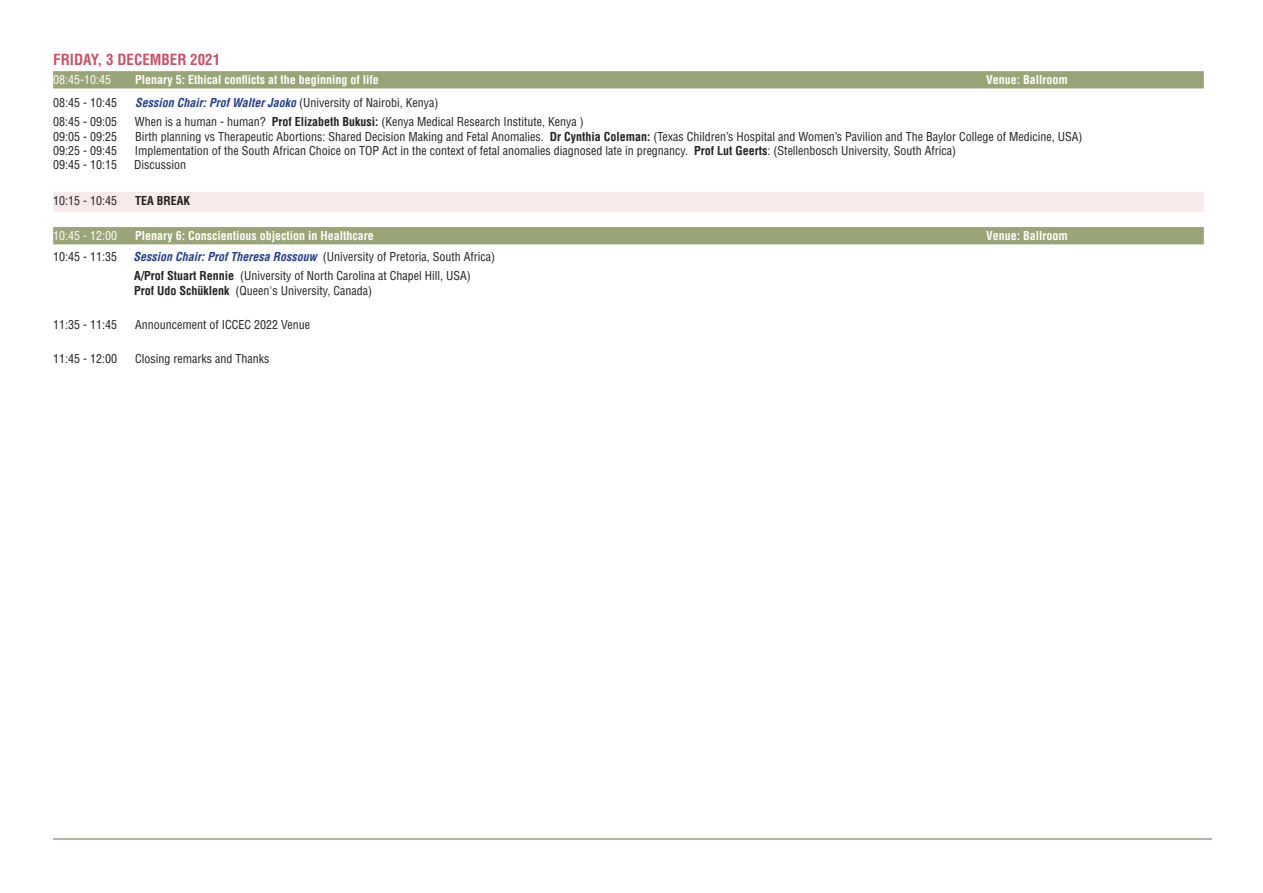
<style>
.page{position:relative;width:1263px;height:893px;background:#fff}
.page>*{position:absolute;margin:0;border:0;box-sizing:border-box;transform-origin:0 0}
.t1{font:700 condensed 15px "Helvetica LT Std";color:#c9526b}
.t2{font:condensed 12px "Helvetica LT Std";color:#231f20}
.t3{font:700 condensed 12px "Helvetica LT Std";color:#fff}
.t4{font:italic 700 condensed 12px "Helvetica LT Std";color:#253f8e}
.t5{font:condensed 12px "Helvetica LT Std";color:#fff}
.t6{font:700 condensed 12px "Helvetica LT Std";color:#231f20}
.s1{font-weight:400;font-size:12px;color:#fff}
.s2{font-weight:400;font-style:normal;color:#231f20}
.s3{font-weight:700}
.s4{font-weight:700;font-style:italic;color:#253f8e}
</style>
<div class="page">
<div style="left:53px;top:192px;width:1151px;height:20px;background:#f8eaea"></div>
<div style="left:53px;top:227px;width:1151px;height:17px;background:#99a477"></div>
<div style="left:53px;top:71px;width:1151px;height:17px;background:#99a477;border:2px solid #99a477"></div>
<hr style="left:53px;top:838px;width:1159px;height:2px;background:#99a477">
<p class="t1" style="left:53px;top:50px;width:193px">FRIDAY, 3 DECEMBER 2021 <span class="s1">08:4</span></p>
<p class="t5" style="left:53px;top:72px;width:59px">08:45-10:45</p>
<p class="t3" style="left:135px;top:72px;width:245px">Plenary 5: Ethical conflicts at the beginning of life</p>
<p class="t3" style="left:986px;top:72px;width:83px">Venue: Ballroom</p>
<p class="t2" style="left:53px;top:95px;width:65px">08:45 - 10:45</p>
<p class="t4" style="left:135px;top:95px;width:305px">Session Chair: Prof Walter Jaoko <span class="s2">(University of Nairobi, Kenya)</span></p>
<p class="t2" style="left:53px;top:114px;width:65px">08:45 - 09:05</p>
<p class="t2" style="left:135px;top:114px;width:450px">When is a human - human? <span class="s3">Prof Elizabeth Bukusi:</span> (Kenya Medical Research Institute, Kenya )</p>
<p class="t2" style="left:53px;top:129px;width:65px">09:05 - 09:25</p>
<p class="t2" style="left:135px;top:129px;width:949px">Birth planning vs Therapeutic Abortions: Shared Decision Making and Fetal Anomalies. <span class="s3">Dr Cynthia Coleman:</span> (Texas Children’s Hospital and Women’s Pavilion and The Baylor College of Medicine, USA)</p>
<p class="t2" style="left:53px;top:143px;width:65px">09:25 - 09:45</p>
<p class="t2" style="left:135px;top:143px;width:823px">Implementation of the South African Choice on TOP Act in the context of fetal anomalies diagnosed late in pregnancy. <span class="s3">Prof Lut Geerts</span>: (Stellenbosch University, South Africa)</p>
<p class="t2" style="left:53px;top:158px;width:65px">09:45 - 10:15</p>
<p class="t2" style="left:134px;top:158px;width:53px">Discussion</p>
<p class="t2" style="left:53px;top:194px;width:65px">10:15 - 10:45</p>
<p class="t6" style="left:135px;top:194px;width:57px">TEA BREAK</p>
<p class="t5" style="left:53px;top:228px;width:65px">10:45 - 12:00</p>
<p class="t3" style="left:135px;top:228px;width:240px">Plenary 6: Conscientious objection in Healthcare</p>
<p class="t3" style="left:986px;top:228px;width:83px">Venue: Ballroom</p>
<p class="t2" style="left:53px;top:249px;width:65px">10:45 - 11:35</p>
<p class="t2" style="left:134px;top:249px;width:363px"><span class="s4">Session Chair: Prof Theresa Rossouw</span> (University of Pretoria, South Africa)</p>
<p class="t2" style="left:134px;top:269px;width:338px"><span class="s3">A/Prof Stuart Rennie</span> (University of North Carolina at Chapel Hill, USA)</p>
<p class="t2" style="left:134px;top:283px;width:239px"><span class="s3">Prof Udo Schüklenk</span> (Queen's University, Canada)</p>
<p class="t2" style="left:53px;top:317px;width:65px">11:35 - 11:45</p>
<p class="t2" style="left:135px;top:317px;width:177px">Announcement of ICCEC 2022 Venue</p>
<p class="t2" style="left:53px;top:351px;width:65px">11:45 - 12:00</p>
<p class="t2" style="left:135px;top:351px;width:136px">Closing remarks and Thanks</p>
</div>
